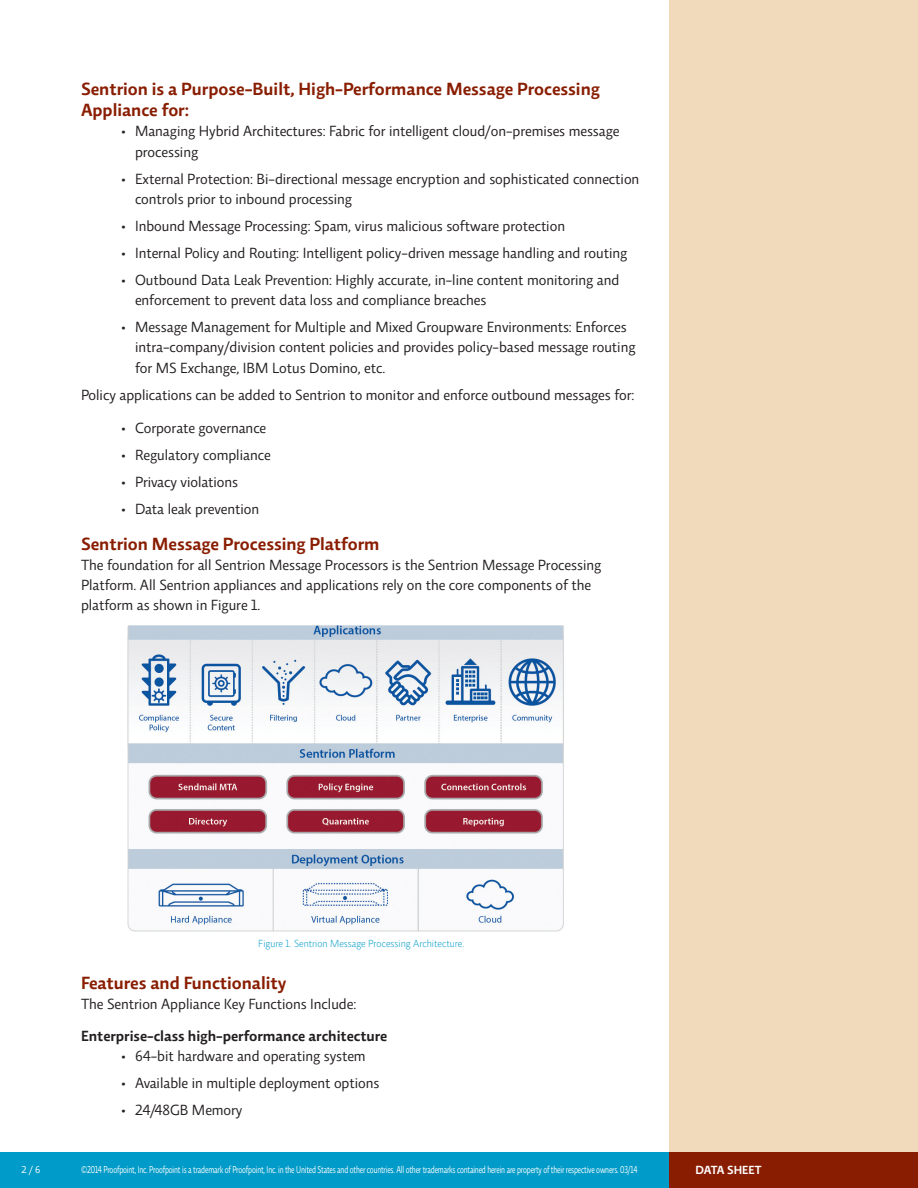
<style>
.page{position:relative;width:918px;height:1188px;background:#fff}
.page>*{position:absolute;margin:0;border:0;box-sizing:border-box;transform-origin:0 0}
.sub_header{font:600 18px/21.6px "Relato Sans OT";color:#891d02}
.Bullet_list_1st_leve{font:15px/20.2px "Relato Sans OT";color:#231f20}
.Body_Text{font:15px/20.2px "Relato Sans OT";color:#231f20}
.sub_header_2nd_level{font:600 15px "Relato Sans OT";color:#231f20}
.Eyebrow{font:600 12px "Relato Sans OT";color:#fff}
.caption_-_for_images{font:300 10.5px "Relato Sans OT";color:#009bc8}
.sidebar_quote{font:10.2px "Relato Sans OT";letter-spacing:-.02em;color:#fff;scale:.75 1}
.footer__page_number{font:10.2px "Relato Sans OT";color:#fff}
</style>
<div class="page">
<div style="left:670px;top:0;width:248px;height:1188px;background:#f1dabb"></div>
<div style="left:0;top:1152px;width:711px;height:36px;background:#009bc8"></div>
<div style="left:670px;top:1152px;width:248px;height:36px;background:#891d02"></div>
<img style="left:127px;top:625px;width:437px;height:307px">
<p class="sub_header" style="left:81px;top:77px;width:520px">Sentrion is a Purpose-Built, High-Performance Message Processing<br>Appliance for:</p>
<p class="Bullet_list_1st_leve" style="left:135px;top:121px;width:486px;text-indent:-14px">• Managing Hybrid Architectures: Fabric for intelligent cloud/on-premises message processing</p>
<p class="Bullet_list_1st_leve" style="left:135px;top:168px;width:506px;text-indent:-14px">• External Protection: Bi-directional message encryption and sophisticated connection controls prior to inbound processing</p>
<p class="Bullet_list_1st_leve" style="left:122px;top:216px;width:445px">• Inbound Message Processing: Spam, virus malicious software protection</p>
<p class="Bullet_list_1st_leve" style="left:122px;top:243px;width:507px">• Internal Policy and Routing: Intelligent policy-driven message handling and routing</p>
<p class="Bullet_list_1st_leve" style="left:135px;top:270px;width:486px;text-indent:-14px">• Outbound Data Leak Prevention: Highly accurate, in-line content monitoring and enforcement to prevent data loss and compliance breaches</p>
<p class="Bullet_list_1st_leve" style="left:135px;top:317px;width:502px;text-indent:-14px">• Message Management for Multiple and Mixed Groupware Environments: Enforces intra-company/division content policies and provides policy-based message routing for MS Exchange, IBM Lotus Domino, etc.</p>
<p class="Body_Text" style="left:81px;top:384px;width:555px">Policy applications can be added to Sentrion to monitor and enforce outbound messages for:</p>
<p class="Bullet_list_1st_leve" style="left:122px;top:418px;width:146px">• Corporate governance</p>
<p class="Bullet_list_1st_leve" style="left:122px;top:445px;width:151px">• Regulatory compliance</p>
<p class="Bullet_list_1st_leve" style="left:122px;top:472px;width:118px">• Privacy violations</p>
<p class="Bullet_list_1st_leve" style="left:122px;top:499px;width:139px">• Data leak prevention</p>
<p class="sub_header" style="left:81px;top:532px;width:300px">Sentrion Message Processing Platform</p>
<p class="Body_Text" style="left:81px;top:554px;width:522px">The foundation for all Sentrion Message Processors is the Sentrion Message Processing<br>Platform. All Sentrion appliances and applications rely on the core components of the platform as shown in Figure 1.</p>
<p class="caption_-_for_images" style="left:258px;top:938px;width:207px">Figure 1. Sentrion Message Processing Architecture.</p>
<p class="sub_header" style="left:81px;top:972px;width:207px">Features and Functionality</p>
<p class="Body_Text" style="left:81px;top:994px;width:277px">The Sentrion Appliance Key Functions Include:</p>
<p class="sub_header_2nd_level" style="left:81px;top:1027px;width:308px">Enterprise-class high-performance architecture</p>
<p class="Bullet_list_1st_leve" style="left:122px;top:1046px;width:246px">• 64-bit hardware and operating system</p>
<p class="Bullet_list_1st_leve" style="left:122px;top:1073px;width:259px">• Available in multiple deployment options</p>
<p class="Bullet_list_1st_leve" style="left:122px;top:1100px;width:123px">• 24/48GB Memory</p>
<p class="footer__page_number" style="left:22px;top:1163px;width:20px">2/6</p>
<p class="sidebar_quote" style="left:81px;top:1163px;width:743px">©2014 Proofpoint, Inc. Proofpoint is a trademark of Proofpoint, Inc. in the United States and other countries. All other trademarks contained herein are property of their respective owners. 03/14</p>
<p class="Eyebrow" style="left:696px;top:1163px;width:68px">DATA SHEET</p>
</div>
